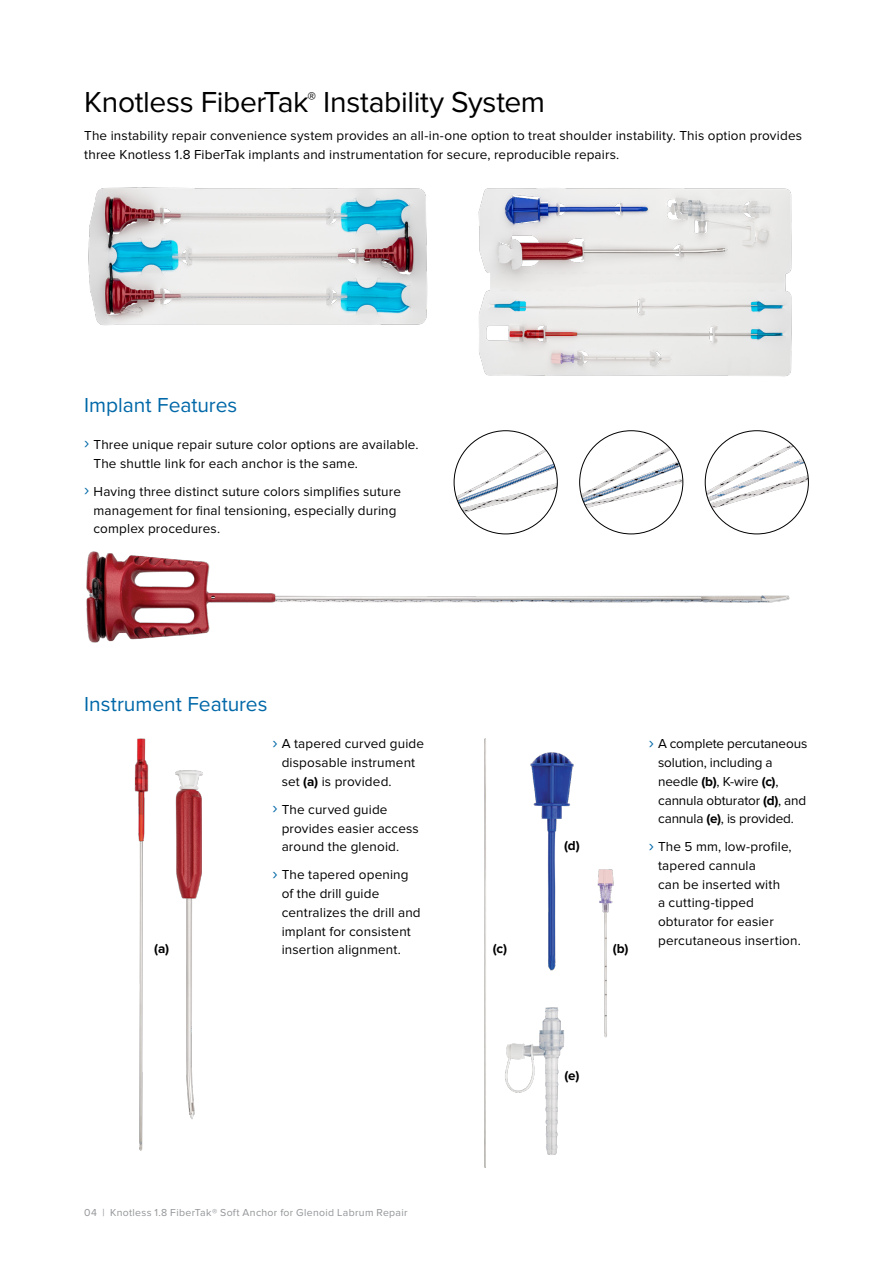
<style>
.page{position:relative;width:893px;height:1263px;background:#fff}
.page>*{position:absolute;margin:0;border:0;box-sizing:border-box;transform-origin:0 0}
.t1{font:30px "Proxima Nova";letter-spacing:-.015em;color:#000}
.t2{font:21px "Proxima Nova";color:#0068a8}
.t3{font:13.5px/18.8px "Proxima Nova";letter-spacing:.01em;color:#000}
.t4{font:13.5px/18.8px "Proxima Nova";letter-spacing:-.01em;color:#000}
.t5{font:700 13.5px "Proxima Nova";color:#000}
.t6{font:10.5px "Proxima Nova";letter-spacing:.03em;color:#939598}
.s1{font-size:17.55px;color:#0068a8}
.s2{font-weight:700}
</style>
<div class="page">
<img style="left:88px;top:187px;width:340px;height:139px">
<img style="left:478px;top:188px;width:314px;height:189px">
<img style="left:86px;top:552px;width:704px;height:91px">
<img style="left:580px;top:431px;width:103px;height:103px;border-radius:52px">
<img style="left:454px;top:431px;width:103px;height:103px;border-radius:52px">
<img style="left:705px;top:431px;width:103px;height:103px;border-radius:52px">
<img style="left:134px;top:738px;width:69px;height:413px">
<img style="left:484px;top:738px;width:130px;height:430px">
<h1 class="t1" style="left:84px;top:85px;width:462px">Knotless FiberTak<sup>®</sup> Instability System</h1>
<p class="t3" style="left:84px;top:127px;width:719px">The instability repair convenience system provides an all-in-one option to treat shoulder instability. This option provides three Knotless 1.8 FiberTak implants and instrumentation for secure, reproducible repairs.</p>
<h2 class="t2" style="left:84px;top:393px;width:154px">Implant Features</h2>
<p class="t3" style="left:94px;top:435px;width:327px;text-indent:-9px"><span class="s1">͸</span> Three unique repair suture color options are available.<br>The shuttle link for each anchor is the same.</p>
<p class="t3" style="left:94px;top:482px;width:309px;text-indent:-9px"><span class="s1">͸</span> Having three distinct suture colors simplifies suture management for final tensioning, especially during complex procedures.</p>
<h2 class="t2" style="left:84px;top:692px;width:185px">Instrument Features</h2>
<p class="t3" style="left:282px;top:735px;width:144px;text-indent:-9px"><span class="s1">͸</span> A tapered curved guide disposable instrument set <span class="s2">(a)</span> is provided.</p>
<p class="t3" style="left:282px;top:800px;width:139px;text-indent:-9px"><span class="s1">͸</span> The curved guide provides easier access around the glenoid.</p>
<p class="t3" style="left:282px;top:866px;width:141px;text-indent:-9px"><span class="s1">͸</span> The tapered opening of the drill guide centralizes the drill and implant for consistent insertion alignment.</p>
<p class="t5" style="left:564px;top:837px;width:17px">(d)</p>
<p class="t5" style="left:154px;top:940px;width:16px">(a)</p>
<p class="t5" style="left:493px;top:940px;width:16px">(c)</p>
<p class="t5" style="left:613px;top:940px;width:17px">(b)</p>
<p class="t4" style="left:658px;top:735px;width:151px;text-indent:-9px"><span class="s1">͸</span> A complete percutaneous solution, including a needle <span class="s2">(b)</span>, K-wire <span class="s2">(c)</span>, cannula obturator <span class="s2">(d)</span>, and cannula <span class="s2">(e)</span>, is provided.</p>
<p class="t3" style="left:658px;top:838px;width:144px;text-indent:-9px"><span class="s1">͸</span> The 5 mm, low-profile, tapered cannula<br>can be inserted with<br>a cutting-tipped obturator for easier percutaneous insertion.</p>
<p class="t5" style="left:564px;top:1067px;width:17px">(e)</p>
<p class="t6" style="left:84px;top:1207px;width:325px">04 | Knotless 1.8 FiberTak® Soft Anchor for Glenoid Labrum Repair</p>
</div>
